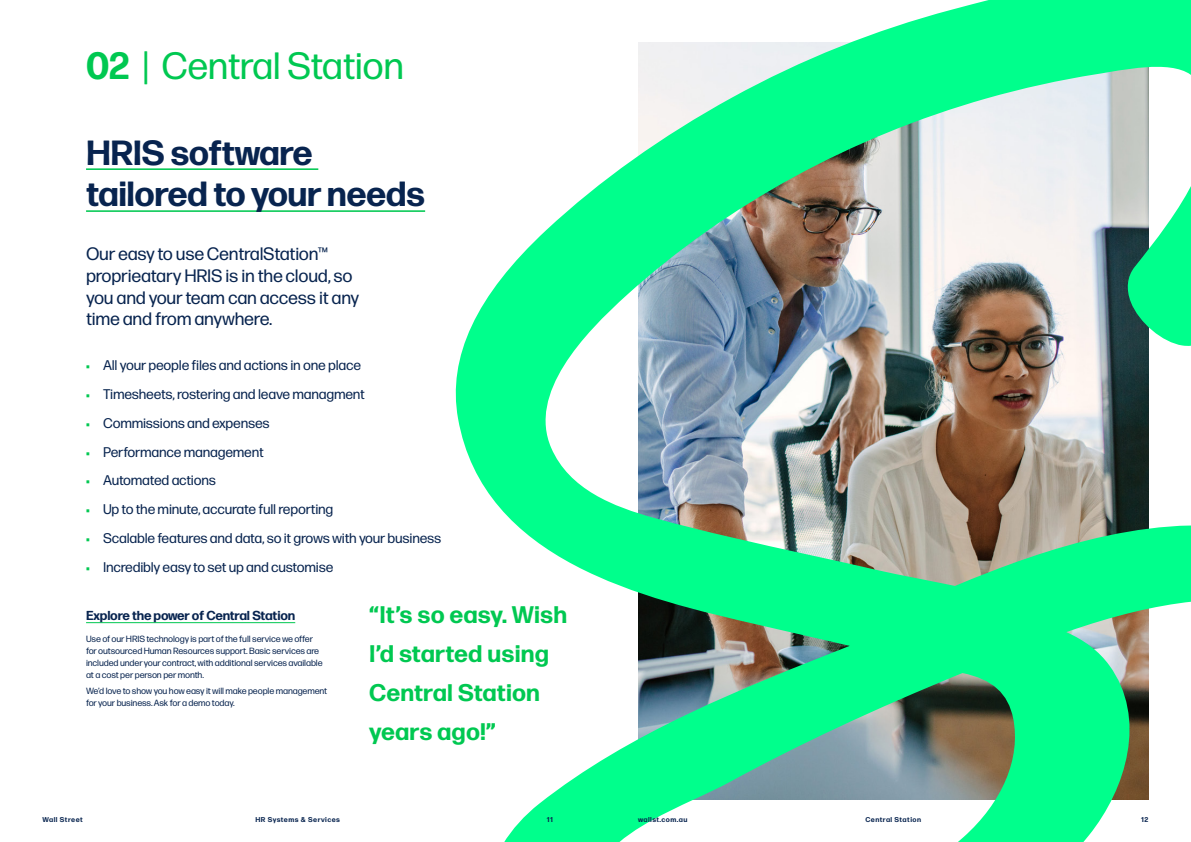
<style>
.page{position:relative;width:1191px;height:842px;background:#fff}
.page>*{position:absolute;margin:0;border:0;box-sizing:border-box;transform-origin:0 0}
._01_SmallHeadline{font:38px "Forma DJR Micro";letter-spacing:-.015em;color:#00c851}
._01_SmallHeadline-2{font:700 34.9px/41.9px "Forma DJR Micro";letter-spacing:-.015em;color:#08244f}
._05_Quote{font:700 24px/39px "Forma DJR Micro";letter-spacing:.005em;color:#00c851}
._02_IntroPara{font:18px/21.8px "Forma DJR Micro";letter-spacing:-.015em;color:#08244f}
._02_IntroPara-2{font:14px "Forma DJR Micro";letter-spacing:-.015em;color:#08244f}
._03_SubHead{font:700 13px "Forma DJR Micro";letter-spacing:-.015em;color:#08244f}
._04_BodyCopy{font:9px/12px "Forma DJR Micro";letter-spacing:-.015em;color:#08244f}
._01_SmallHeadline-3{font:700 7px "Forma DJR Micro";letter-spacing:.065em;color:#08244f}
.s1{font-weight:700}
.s2{color:#00c851}
</style>
<div class="page">
<img style="left:455px;top:0;width:736px;height:842px">
<hr style="left:86px;top:168px;width:232px;height:2px;background:#00c851">
<hr style="left:86px;top:210px;width:339px;height:2px;background:#00c851">
<hr style="left:86px;top:622px;width:209px;height:1px;background:#00c851">
<p class="_01_SmallHeadline" style="left:86px;top:42px;width:319px"><span class="s1">02</span> | Central Station</p>
<p class="_01_SmallHeadline-2" style="left:86px;top:130px;width:340px">HRIS software tailored to your needs</p>
<p class="_02_IntroPara" style="left:86px;top:242px;width:275px">Our easy to use CentralStation™ proprieatary HRIS is in the cloud, so you and your team can access it any time and from anywhere.</p>
<p class="_02_IntroPara-2" style="left:86px;top:357px;width:276px"><span class="s2">•</span> All your people files and actions in one place</p>
<p class="_02_IntroPara-2" style="left:86px;top:385px;width:280px"><span class="s2">•</span> Timesheets, rostering and leave managment</p>
<p class="_02_IntroPara-2" style="left:86px;top:414px;width:185px"><span class="s2">•</span> Commissions and expenses</p>
<p class="_02_IntroPara-2" style="left:86px;top:443px;width:179px"><span class="s2">•</span> Performance management</p>
<p class="_02_IntroPara-2" style="left:86px;top:472px;width:131px"><span class="s2">•</span> Automated actions</p>
<p class="_02_IntroPara-2" style="left:86px;top:501px;width:249px"><span class="s2">•</span> Up to the minute, accurate full reporting</p>
<p class="_02_IntroPara-2" style="left:86px;top:529px;width:357px"><span class="s2">•</span> Scalable features and data, so it grows with your business</p>
<p class="_02_IntroPara-2" style="left:86px;top:558px;width:249px"><span class="s2">•</span> Incredibly easy to set up and customise</p>
<p class="_03_SubHead" style="left:86px;top:607px;width:211px">Explore the power of Central Station</p>
<p class="_04_BodyCopy" style="left:86px;top:632px;width:238px">Use of our HRIS technology is part of the full service we offer for outsourced Human Resources support. Basic services are included under your contract, with additional services available at a cost per person per month.</p>
<p class="_04_BodyCopy" style="left:86px;top:685px;width:243px">We’d love to show you how easy it will make people management for your business. Ask for a demo today.</p>
<p class="_05_Quote" style="left:369px;top:595px;width:199px">“It’s so easy. Wish<br>I’d started using<br>Central Station years ago!”</p>
<p class="_01_SmallHeadline-3" style="left:43px;top:814px;width:42px">Wall Street</p>
<p class="_01_SmallHeadline-3" style="left:255px;top:814px;width:86px">HR Systems &amp; Services</p>
<p class="_01_SmallHeadline-3" style="left:547px;top:814px;width:8px">11</p>
<p class="_01_SmallHeadline-3" style="left:638px;top:814px;width:51px">wallst.com.au</p>
<p class="_01_SmallHeadline-3" style="left:865px;top:814px;width:57px">Central Station</p>
<p class="_01_SmallHeadline-3" style="left:1141px;top:814px;width:9px">12</p>
</div>
